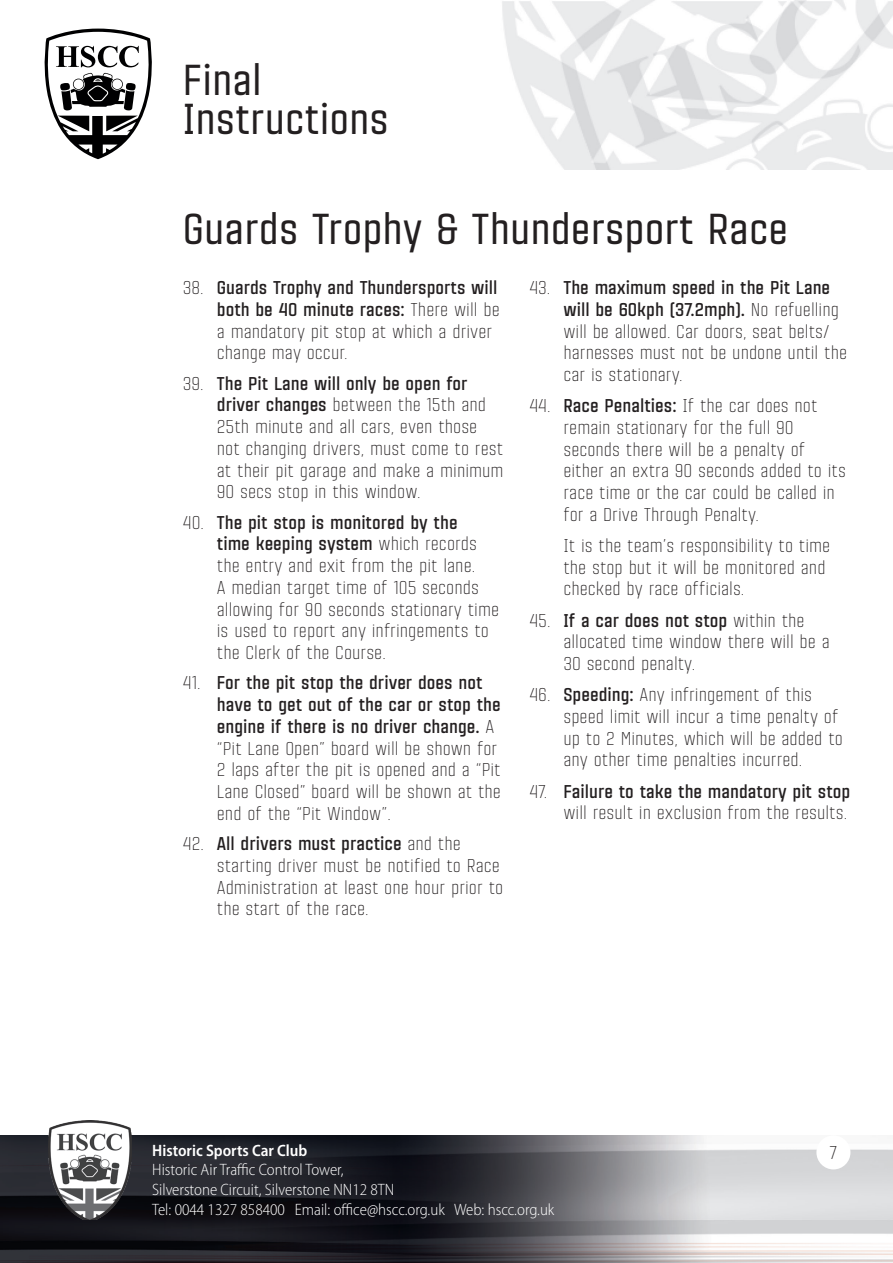
<style>
.page{position:relative;width:893px;height:1263px;background:#fff}
.page>*{position:absolute;margin:0;border:0;box-sizing:border-box;transform-origin:0 0}
.t1{font:500 42px/39px "Citadina";color:#231f20}
.t2{font:300 18px/21.8px "Citadina";color:#231f20}
.t3{font:300 semi-condensed 16.5px/19.8px "Myriad Pro";color:#fff}
.t4{font:600 semi-condensed 16.5px "Myriad Pro";color:#fff}
.s1{font-weight:700}
</style>
<div class="page">
<img style="left:88px;top:0;width:805px;height:170px">
<svg style="left:44px;top:29px;width:110px;height:130px"></svg>
<img style="left:0;top:1135px;width:893px;height:85px">
<img style="left:48px;top:1120px;width:84px;height:100px">
<img style="left:0;top:1220px;width:893px;height:43px">
<div style="left:816px;top:1135px;width:34px;height:34px;background:#fff;border-radius:50%"></div>
<h1 class="t1" style="left:183px;top:59px;width:208px">Final<br>Instructions</h1>
<h1 class="t1" style="left:183px;top:207px;width:607px">Guards Trophy &amp; Thundersport Race</h1>
<p class="t2" style="left:217px;top:276px;width:284px;text-indent:-34px">38. <span class="s1">Guards Trophy and Thundersports will both be 40 minute races:</span> There will be a mandatory pit stop at which a driver change may occur.</p>
<p class="t2" style="left:217px;top:371px;width:288px;text-indent:-34px">39. <span class="s1">The Pit Lane will only be open for driver changes</span> between the 15th and 25th minute and all cars, even those not changing drivers, must come to rest at their pit garage and make a minimum 90 secs stop in this window.</p>
<p class="t2" style="left:217px;top:510px;width:284px;text-indent:-34px">40. <span class="s1">The pit stop is monitored by the<br>time keeping system</span> which records the entry and exit from the pit lane.<br>A median target time of 105 seconds allowing for 90 seconds stationary time is used to report any infringements to the Clerk of the Course.</p>
<p class="t2" style="left:217px;top:671px;width:286px;text-indent:-34px">41. <span class="s1">For the pit stop the driver does not have to get out of the car or stop the engine if there is no driver change.</span> A “Pit Lane Open” board will be shown for 2 laps after the pit is opened and a “Pit Lane Closed” board will be shown at the end of the “Pit Window”.</p>
<p class="t2" style="left:217px;top:832px;width:288px;text-indent:-34px">42. <span class="s1">All drivers must practice</span> and the starting driver must be notified to Race Administration at least one hour prior to the start of the race.</p>
<p class="t2" style="left:563px;top:276px;width:285px;text-indent:-34px">43. <span class="s1">The maximum speed in the Pit Lane will be 60kph (37.2mph).</span> No refuelling will be allowed. Car doors, seat belts/ harnesses must not be undone until the car is stationary.</p>
<p class="t2" style="left:563px;top:394px;width:284px;text-indent:-34px">44. <span class="s1">Race Penalties:</span> If the car does not remain stationary for the full 90 seconds there will be a penalty of either an extra 90 seconds added to its race time or the car could be called in for a Drive Through Penalty.</p>
<p class="t2" style="left:563px;top:534px;width:268px">It is the team’s responsibility to time the stop but it will be monitored and checked by race officials.</p>
<p class="t2" style="left:563px;top:608px;width:268px;text-indent:-34px">45. <span class="s1">If a car does not stop</span> within the allocated time window there will be a<br>30 second penalty.</p>
<p class="t2" style="left:563px;top:683px;width:281px;text-indent:-34px">46. <span class="s1">Speeding:</span> Any infringement of this speed limit will incur a time penalty of up to 2 Minutes, which will be added to any other time penalties incurred.</p>
<p class="t2" style="left:529px;top:779px;width:322px;text-align:right">47. <span class="s1">Failure to take the mandatory pit stop </span>will result in exclusion from the results.</p>
<p class="t4" style="left:152px;top:1140px;width:157px">Historic Sports Car Club</p>
<p class="t3" style="left:152px;top:1160px;width:404px">Historic Air Traffic Control Tower,<br>Silverstone Circuit, Silverstone NN12 8TN<br>Tel: 0044 1327 858400 Email: office@hscc.org.uk Web: hscc.org.uk</p>
<p class="t2" style="left:830px;top:1140px;width:9px">7</p>
</div>
